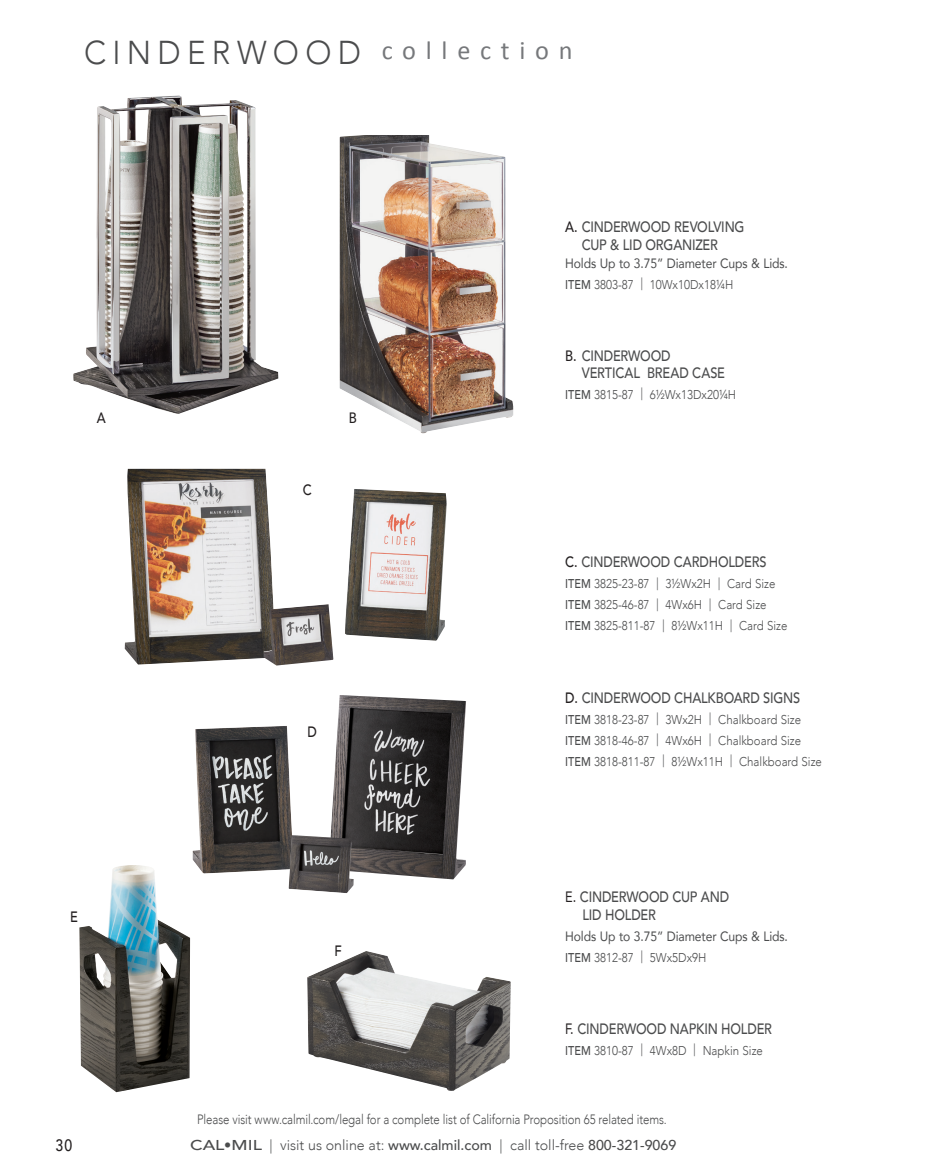
<style>
.page{position:relative;width:932px;height:1175px;background:#fff}
.page>*{position:absolute;margin:0;border:0;box-sizing:border-box;transform-origin:0 0}
.t1{font:300 33px "Avenir";letter-spacing:.2em;color:#4b4c4d;scale:.95 1}
.t2{font:500 16.5px "Avenir";color:#231f20;scale:.85 1}
.t3{font:500 15px/17.2px "Avenir";letter-spacing:-.015em;color:#4b4c4d;scale:.85 1}
.t4{font:500 15px "Avenir";color:#231f20;scale:.85 1}
.t5{font:500 14.25px "Avenir";color:#4b4c4d;scale:1.25 1}
.t6{font:300 13.5px "Avenir";letter-spacing:-.005em;color:#4b4c4d;scale:.85 1}
.t7{font:13.5px "Avenir";letter-spacing:-.01em;color:#4b4c4d;scale:.9 1}
.t8{font:300 12.75px/21px "Avenir";color:#4b4c4d;scale:.9 1}
.s1{color:#231f20}
.s2{font-weight:500}
.s3{color:#57585a}
.s4{font-weight:400;color:#231f20}
.s5{font-weight:300}
</style>
<div class="page">
<img style="left:307px;top:951px;width:203px;height:140px">
<img style="left:73px;top:96px;width:205px;height:318px">
<img style="left:339px;top:135px;width:174px;height:298px">
<img style="left:125px;top:469px;width:149px;height:195px">
<img style="left:345px;top:489px;width:102px;height:151px">
<img style="left:264px;top:604px;width:69px;height:61px">
<img style="left:330px;top:695px;width:136px;height:184px">
<img style="left:193px;top:726px;width:99px;height:147px">
<img style="left:288px;top:835px;width:65px;height:58px">
<img style="left:79px;top:865px;width:111px;height:227px">
<h1 class="t1" style="left:84px;top:33px;width:515px">CINDERWOOD <sup>collection</sup></h1>
<p class="t3" style="left:581px;top:216px;width:193px;line-height:18px;text-indent:-16px"><span class="s1">A.</span> CINDERWOOD REVOLVING<br>CUP &amp; LID ORGANIZER</p>
<p class="t7" style="left:565px;top:252px;width:249px">Holds Up to 3.75” Diameter Cups &amp; Lids.</p>
<p class="t8" style="left:565px;top:274px;width:188px"><span class="s2">ITEM</span> 3803-87 <span class="s3">|</span> 10Wx10Dx18¼H</p>
<p class="t4" style="left:97px;top:404px;width:12px">A</p>
<p class="t4" style="left:70px;top:904px;width:11px">E</p>
<p class="t4" style="left:303px;top:477px;width:12px">C</p>
<p class="t4" style="left:349px;top:404px;width:11px">B</p>
<p class="t4" style="left:307px;top:718px;width:13px">D</p>
<p class="t4" style="left:334px;top:938px;width:10px">F</p>
<p class="t3" style="left:581px;top:346px;width:170px;text-indent:-16px"><span class="s1">B.</span> CINDERWOOD<br>VERTICAL BREAD CASE</p>
<p class="t8" style="left:565px;top:384px;width:191px"><span class="s2">ITEM</span> 3815-87 <span class="s3">|</span> 6½Wx13Dx20¼H</p>
<p class="t3" style="left:565px;top:553px;width:238px"><span class="s1">C.</span> CINDERWOOD CARDHOLDERS</p>
<p class="t8" style="left:565px;top:573px;width:248px"><span class="s2">ITEM</span> 3825-23-87 <span class="s3">|</span> 3½Wx2H <span class="s3">|</span> Card Size<br><span class="s2">ITEM</span> 3825-46-87 <span class="s3">|</span> 4Wx6H <span class="s3">|</span> Card Size<br><span class="s2">ITEM</span> 3825-811-87 <span class="s3">|</span> 8½Wx11H <span class="s3">|</span> Card Size</p>
<p class="t3" style="left:565px;top:688px;width:278px"><span class="s1">D.</span> CINDERWOOD CHALKBOARD SIGNS</p>
<p class="t8" style="left:565px;top:708px;width:287px"><span class="s2">ITEM</span> 3818-23-87 <span class="s3">|</span> 3Wx2H <span class="s3">|</span> Chalkboard Size<br><span class="s2">ITEM</span> 3818-46-87 <span class="s3">|</span> 4Wx6H <span class="s3">|</span> Chalkboard Size<br><span class="s2">ITEM</span> 3818-811-87 <span class="s3">|</span> 8½Wx11H <span class="s3">|</span> Chalkboard Size</p>
<p class="t3" style="left:582px;top:887px;width:174px;text-indent:-17px"><span class="s4">E.</span> CINDERWOOD CUP AND<br>LID HOLDER</p>
<p class="t7" style="left:565px;top:925px;width:249px">Holds Up to 3.75” Diameter Cups &amp; Lids.</p>
<p class="t8" style="left:565px;top:946px;width:158px"><span class="s2">ITEM</span> 3812-87 <span class="s3">|</span> 5Wx5Dx9H</p>
<p class="t3" style="left:565px;top:1019px;width:245px"><span class="s4">F.</span> CINDERWOOD NAPKIN HOLDER</p>
<p class="t8" style="left:565px;top:1039px;width:221px"><span class="s2">ITEM</span> 3810-87 <span class="s3">|</span> 4Wx8D <span class="s3">|</span> Napkin Size</p>
<p class="t6" style="left:197px;top:1110px;width:554px">Please visit www.calmil.com/legal for a complete list of California Proposition 65 related items.</p>
<p class="t2" style="left:55px;top:1130px;width:21px">30</p>
<p class="t5" style="left:190px;top:1132px;width:390px">CAL•MIL <span class="s5">| visit us online at:</span> www.calmil.com <span class="s5">| call toll-free</span> 800-321-9069</p>
</div>
